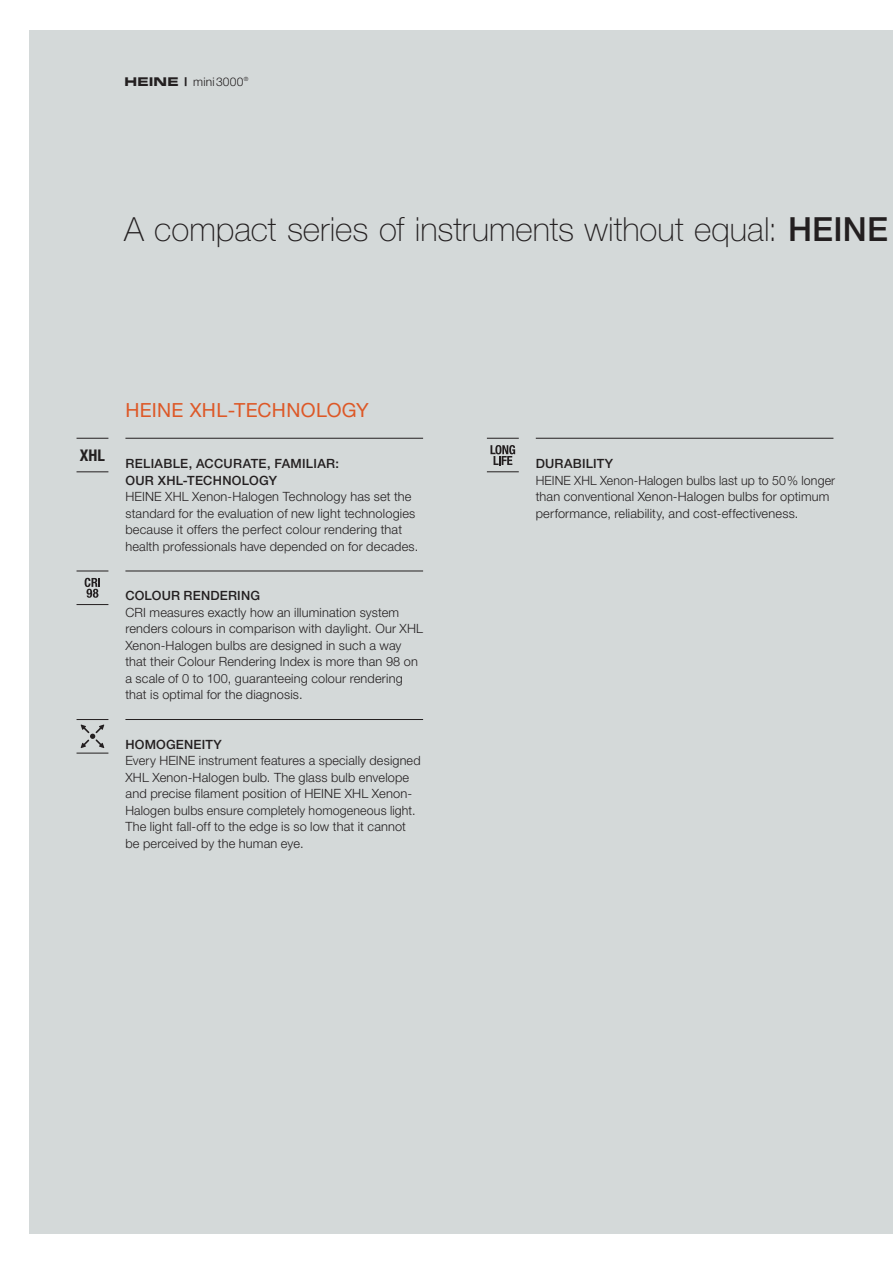
<style>
.page{position:relative;width:893px;height:1263px;background:#fff}
.page>*{position:absolute;margin:0;border:0;box-sizing:border-box;transform-origin:0 0}
.t1{font:100 33.3px "Helvetica Neue LT Std";color:#231f20}
.t2{font:19.5px "Helvetica Neue LT Std";letter-spacing:.015em;color:#dd5827}
.t3{font:700 condensed 16.2px "Helvetica Neue LT Std";color:#231f20}
.t4{font:300 12.75px/16.5px "Helvetica Neue LT Std";letter-spacing:.01em;color:#231f20}
.t5{font:500 12.75px/16.5px "Helvetica Neue LT Std";letter-spacing:.02em;color:#231f20}
.t6{font:300 12px "Helvetica Neue LT Std";letter-spacing:.015em;color:#231f20}
.s1{font-family:"Eurostile Bold Extended Two";font-weight:400}
.s2{font-weight:500}
</style>
<div class="page">
<div style="left:30px;top:30px;width:863px;height:1203px;background:#d4d9d9"></div>
<hr style="left:77px;top:571px;width:31px;height:1px;background:#231f20">
<hr style="left:77px;top:604px;width:31px;height:1px;background:#231f20">
<svg style="left:85px;top:578px;width:15px;height:20px"></svg>
<hr style="left:125px;top:438px;width:298px;height:1px;background:#231f20">
<hr style="left:536px;top:438px;width:297px;height:1px;background:#231f20">
<hr style="left:77px;top:438px;width:31px;height:1px;background:#231f20">
<hr style="left:77px;top:472px;width:31px;height:1px;background:#231f20">
<svg style="left:81px;top:724px;width:23px;height:24px"></svg>
<hr style="left:77px;top:719px;width:31px;height:1px;background:#231f20">
<hr style="left:77px;top:753px;width:31px;height:1px;background:#231f20">
<hr style="left:125px;top:571px;width:298px;height:1px;background:#231f20">
<hr style="left:125px;top:719px;width:298px;height:1px;background:#231f20">
<svg style="left:490px;top:445px;width:25px;height:20px"></svg>
<hr style="left:487px;top:438px;width:32px;height:1px;background:#231f20">
<hr style="left:487px;top:471px;width:32px;height:1px;background:#231f20">
<p class="t6" style="left:125px;top:74px;width:125px"><span class="s1">HEINE |</span> mini3000<sup>®</sup></p>
<h1 class="t1" style="left:124px;top:210px;width:766px">A compact series of instruments without equal: <span class="s2">HEINE</span></h1>
<p class="t3" style="left:80px;top:445px;width:27px">XHL</p>
<h2 class="t2" style="left:125px;top:398px;width:245px">HEINE XHL-TECHNOLOGY</h2>
<p class="t5" style="left:125px;top:455px;width:215px;text-indent:63px">, ACCURATE, FAMILIAR:<br>OUR XHL-TECHNOLOG</p>
<p class="t5" style="left:125px;top:455px;width:8px">RELI</p>
<p class="t5" style="left:155px;top:455px;width:18px">ABLE</p>
<p class="t5" style="left:269px;top:472px;width:10px">Y</p>
<p class="t4" style="left:125px;top:488px;width:294px">HEINE XHL Xenon-Halogen Technology has set the standard for the evaluation of new light technologies because it offers the perfect colour rendering that health professionals have depended on for decades.</p>
<p class="t5" style="left:125px;top:587px;width:136px">COLOUR RENDERING</p>
<p class="t4" style="left:125px;top:604px;width:299px">CRI measures exactly how an illumination system renders colours in comparison with daylight. Our XHL Xenon-Halogen bulbs are designed in such a way that their Colour Rendering Index is more than 98 on a scale of 0 to 100, guaranteeing colour rendering that is optimal for the diagnosis.</p>
<p class="t5" style="left:125px;top:736px;width:41px">HOMOGE</p>
<p class="t5" style="left:184px;top:736px;width:31px">NEITY</p>
<p class="t4" style="left:125px;top:752px;width:297px">Every HEINE instrument features a specially designed XHL Xenon-Halogen bulb. The glass bulb envelope and precise filament position of HEINE XHL Xenon-Halogen bulbs ensure completely homogeneous light.<br>The light fall-off to the edge is so low that it cannot be perceived by the human eye.</p>
<p class="t5" style="left:536px;top:455px;width:44px">DURABILI</p>
<p class="t5" style="left:597px;top:455px;width:18px">TY</p>
<p class="t4" style="left:536px;top:472px;width:301px">HEINE XHL Xenon-Halogen bulbs last up to 50% longer than conventional Xenon-Halogen bulbs for optimum performance, reliability, and cost-effectiveness.</p>
</div>
